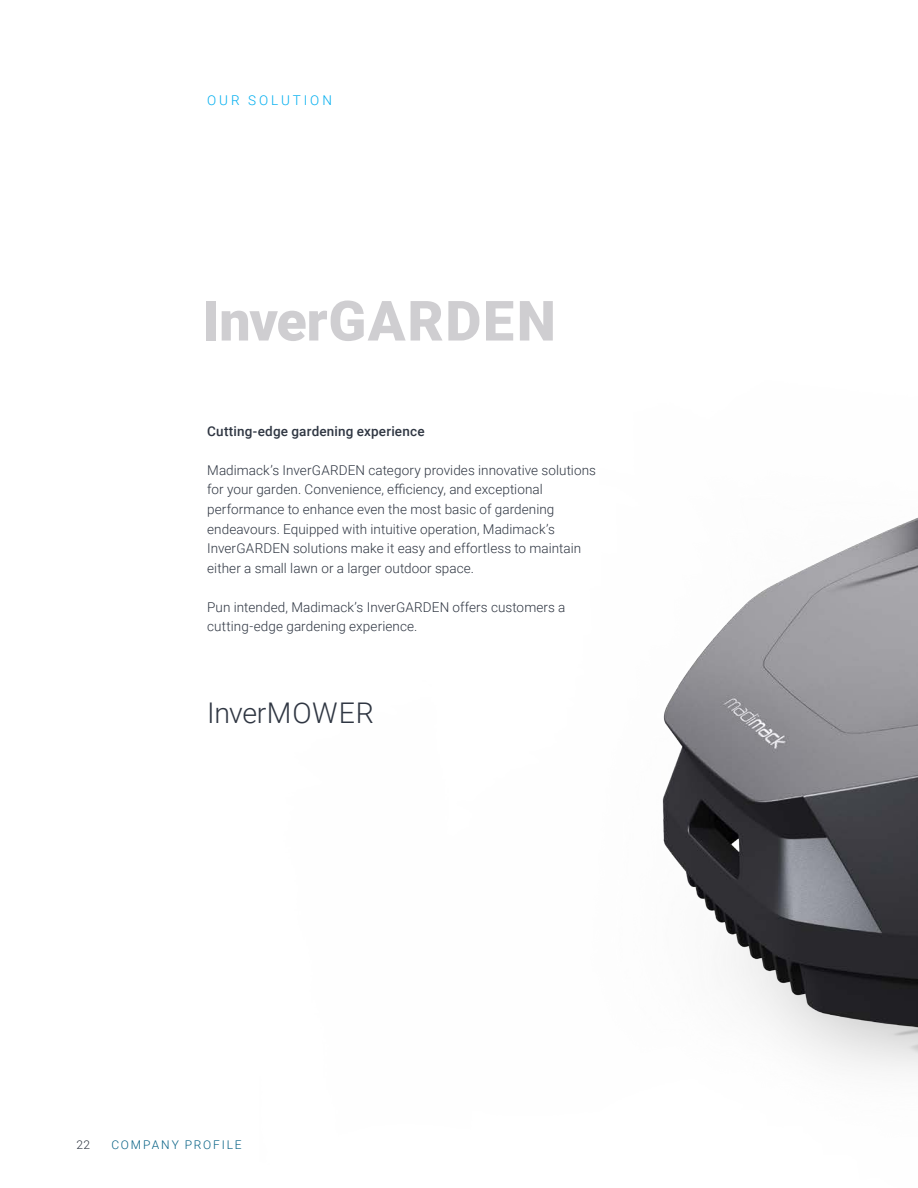
<style>
.page{position:relative;width:918px;height:1188px;background:#fff}
.page>*{position:absolute;margin:0;border:0;box-sizing:border-box;transform-origin:0 0}
.t1{font:900 55.5px "Roboto";letter-spacing:.02em;color:#cfced1}
.t2{font:300 28.5px "Roboto";letter-spacing:.015em;color:#2f3642}
.Body{font:300 13.5px/19.5px "Roboto";letter-spacing:.005em;color:#2f3642}
.Body-2{font:500 13.5px "Roboto";letter-spacing:.015em;color:#2f3642}
.Body-3{font:300 13.5px "Roboto";letter-spacing:.215em;color:#00aeef}
.t3{font:300 12px "Roboto";letter-spacing:.15em;color:#046084}
.t4{font:300 12px "Roboto";color:#2f3642}
</style>
<div class="page">
<img style="left:662px;top:517px;width:256px;height:553px">
<p class="Body-3" style="left:207px;top:91px;width:126px">OUR SOLUTION</p>
<p class="t1" style="left:203px;top:282px;width:355px">InverGARDEN</p>
<p class="Body-2" style="left:207px;top:421px;width:219px">Cutting-edge gardening experience</p>
<p class="Body" style="left:207px;top:460px;width:390px">Madimack’s InverGARDEN category provides innovative solutions for your garden. Convenience, efficiency, and exceptional performance to enhance even the most basic of gardening endeavours. Equipped with intuitive operation, Madimack’s InverGARDEN solutions make it easy and effortless to maintain either a small lawn or a larger outdoor space.</p>
<p class="Body" style="left:207px;top:597px;width:360px">Pun intended, Madimack’s InverGARDEN offers customers a cutting-edge gardening experience.</p>
<p class="t2" style="left:207px;top:693px;width:168px">InverMOWER</p>
<p class="t4" style="left:77px;top:1137px;width:15px">22</p>
<p class="t3" style="left:111px;top:1137px;width:132px">COMPANY PROFILE</p>
</div>
